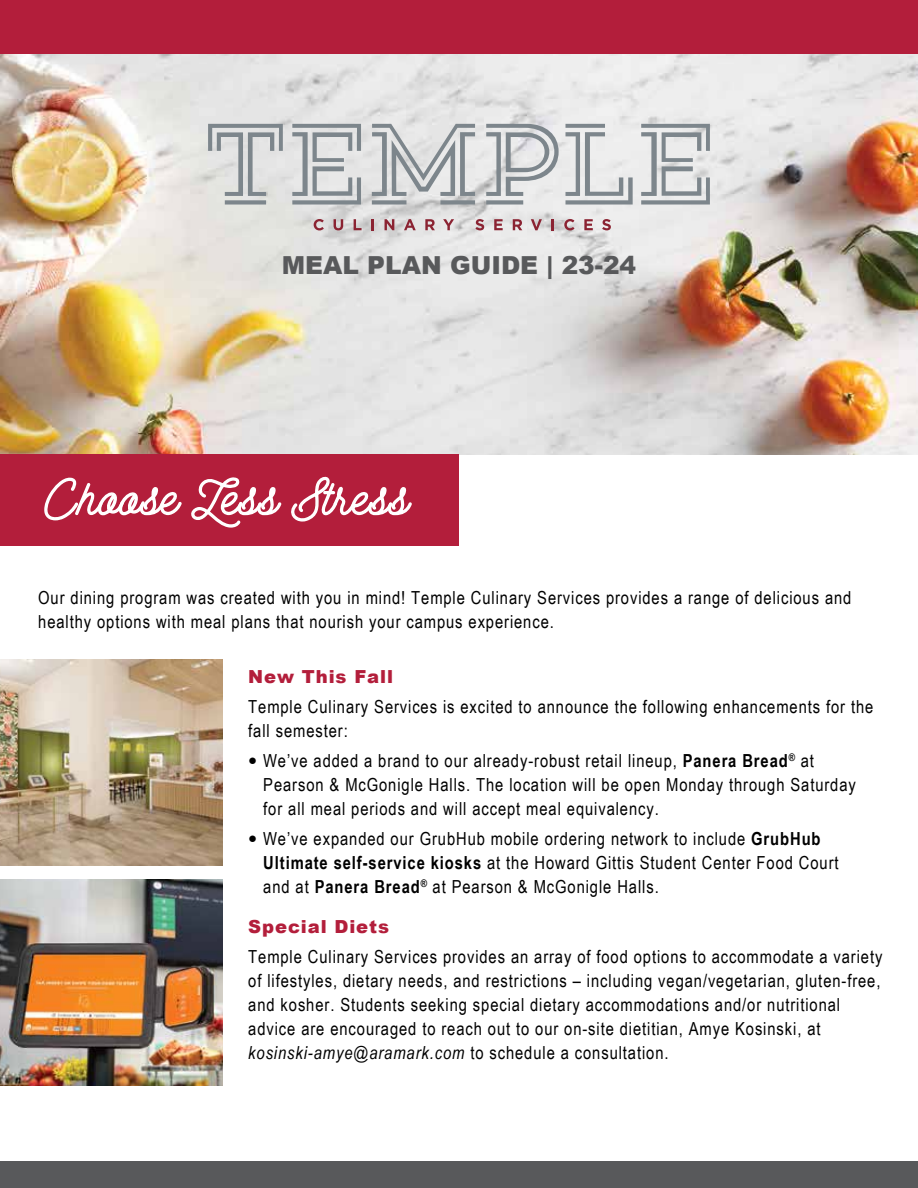
<style>
.page{position:relative;width:918px;height:1188px;background:#fff}
.page>*{position:absolute;margin:0;border:0;box-sizing:border-box;transform-origin:0 0}
.t1{font:300 60px "Hustle Script";color:#fff}
.t2{font:900 24.75px "Arial";color:#58595b}
.t3{font:18px/24px "Arial Narrow";letter-spacing:.05em;color:#000}
.t4{font:900 18px "Arial";letter-spacing:.05em;color:#b31e3b}
.s1{font-size:15px}
.s2{font-weight:700}
.s3{font-style:italic}
</style>
<div class="page">
<img style="left:0;top:54px;width:918px;height:400px">
<div style="left:0;top:454px;width:459px;height:92px;background:#b31e3b"></div>
<svg style="left:44px;top:477px;width:138px;height:44px"></svg>
<svg style="left:191px;top:477px;width:90px;height:51px"></svg>
<svg style="left:291px;top:476px;width:120px;height:46px"></svg>
<div style="left:0;top:0;width:918px;height:54px;background:#b31e3b"></div>
<div style="left:0;top:1161px;width:918px;height:27px;background:#58595b"></div>
<svg style="left:314px;top:219px;width:10px;height:11px"></svg>
<svg style="left:334px;top:219px;width:9px;height:11px"></svg>
<svg style="left:354px;top:219px;width:8px;height:11px"></svg>
<svg style="left:371px;top:219px;width:3px;height:11px"></svg>
<svg style="left:385px;top:219px;width:9px;height:11px"></svg>
<svg style="left:404px;top:219px;width:12px;height:11px"></svg>
<svg style="left:425px;top:219px;width:10px;height:11px"></svg>
<svg style="left:443px;top:219px;width:11px;height:11px"></svg>
<svg style="left:475px;top:219px;width:9px;height:11px"></svg>
<svg style="left:494px;top:219px;width:9px;height:11px"></svg>
<svg style="left:513px;top:219px;width:9px;height:11px"></svg>
<svg style="left:531px;top:219px;width:11px;height:11px"></svg>
<svg style="left:552px;top:219px;width:2px;height:11px"></svg>
<svg style="left:564px;top:219px;width:11px;height:11px"></svg>
<svg style="left:584px;top:219px;width:9px;height:11px"></svg>
<svg style="left:602px;top:219px;width:9px;height:11px"></svg>
<svg style="left:208px;top:124px;width:75px;height:81px;background:#c6c9c9"></svg>
<svg style="left:292px;top:124px;width:69px;height:81px;background:#bec2c4"></svg>
<svg style="left:372px;top:124px;width:103px;height:81px;background:#c3c6c8"></svg>
<svg style="left:486px;top:124px;width:73px;height:81px;background:#c5c8ca"></svg>
<svg style="left:566px;top:124px;width:67px;height:81px;background:#ced0d2"></svg>
<svg style="left:641px;top:124px;width:69px;height:81px;background:#c1c4c6"></svg>
<img style="left:0;top:660px;width:222px;height:205px">
<img style="left:0;top:880px;width:222px;height:205px">
<h2 class="t2" style="left:282px;top:247px;width:356px">MEAL PLAN GUIDE | 23-24</h2>
<h1 class="t1" style="left:45px;top:466px;width:366px">Choose Less Stress</h1>
<p class="t3" style="left:38px;top:585px;width:815px">Our dining program was created with you in mind! Temple Culinary Services provides a range of delicious and healthy options with meal plans that nourish your campus experience.</p>
<p class="t4" style="left:248px;top:663px;width:146px">New This Fall</p>
<p class="t3" style="left:248px;top:694px;width:627px">Temple Culinary Services is excited to announce the following enhancements for the fall semester:</p>
<p class="t3" style="left:263px;top:748px;width:594px;text-indent:-15px"><span class="s1">●</span> We’ve added a brand to our already-robust retail lineup, <span class="s2">Panera Bread</span><sup>®</sup> at<br>Pearson &amp; McGonigle Halls. The location will be open Monday through Saturday for all meal periods and will accept meal equivalency.</p>
<p class="t3" style="left:263px;top:826px;width:577px;text-indent:-15px"><span class="s1">●</span> We’ve expanded our GrubHub mobile ordering network to include <span class="s2">GrubHub<br>Ultimate self-service kiosks</span> at the Howard Gittis Student Center Food Court and at <span class="s2">Panera Bread</span><sup>®</sup> at Pearson &amp; McGonigle Halls.</p>
<p class="t4" style="left:248px;top:914px;width:142px">Special Diets</p>
<p class="t3" style="left:248px;top:944px;width:636px">Temple Culinary Services provides an array of food options to accommodate a variety of lifestyles, dietary needs, and restrictions – including vegan/vegetarian, gluten-free, and kosher. Students seeking special dietary accommodations and/or nutritional advice are encouraged to reach out to our on-site dietitian, Amye Kosinski, at <span class="s3">kosinski-amye@aramark.com</span> to schedule a consultation.</p>
</div>
